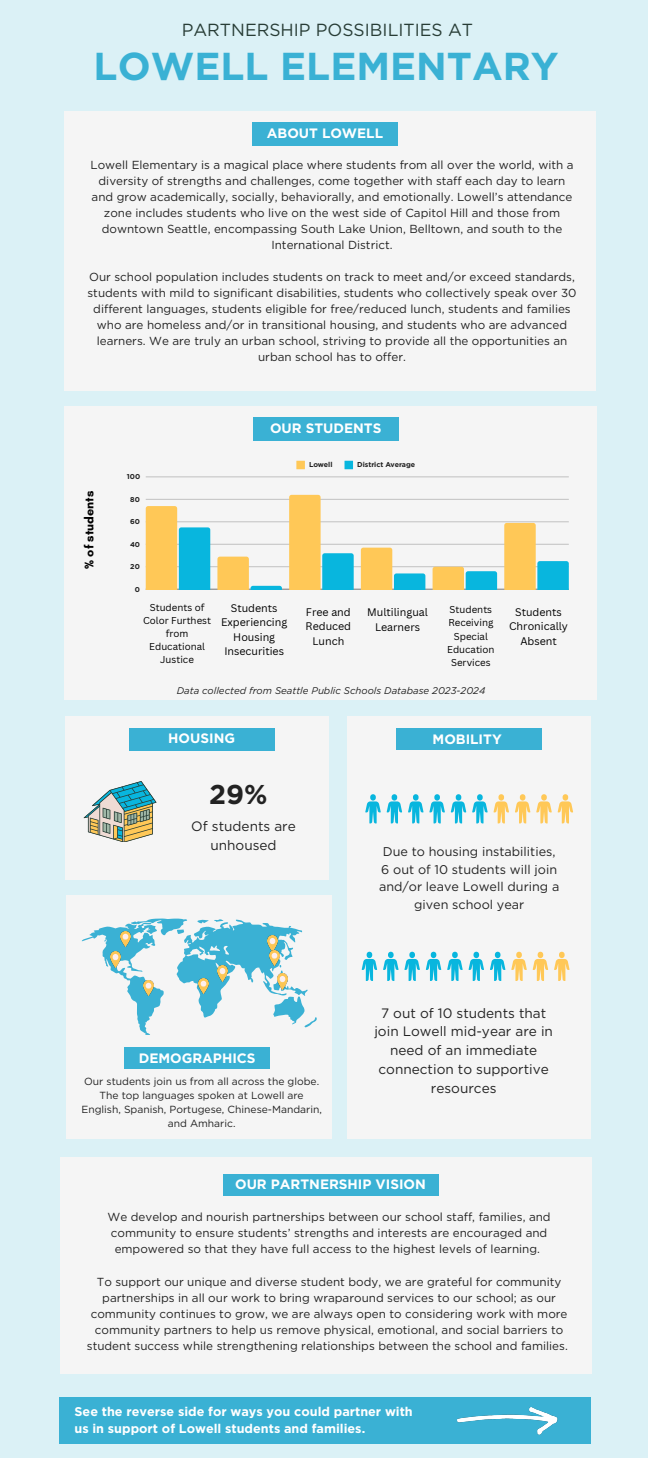
<style>
.page{position:relative;width:648px;height:1458px;background:#dbf1f6}
.page>*{position:absolute;margin:0;border:0;box-sizing:border-box;transform-origin:0 0}
.t1{font:700 38.93px "Gotham";color:#3ab1d4}
.t2{font:700 27.22px "Gotham";color:#222}
.t3{font:17.55px "Gotham";color:#283d36}
.t4{font:13.5px/18.9px "Gotham";color:#222;text-align:center}
.t5{font:700 13.5px "Gotham";color:#fff}
.t6{font:12.6px/17.6px "Gotham";color:#222;text-align:center}
.t7{font:700 12.6px/17.6px "Gotham";color:#fff}
.t8{font:700 12.6px "Glacial Indifference";color:#000}
.t9{font:11.7px/16px "Gotham";color:#222;text-align:center}
.t10{font:10.58px/14.6px "Canva Sans";color:#000;text-align:center}
.t11{font:10.35px/14.2px "Gotham";color:#222;text-align:center}
.t12{font:9.67px/13px "Canva Sans";color:#000;text-align:center}
.t13{font:italic 9.67px "Gotham";color:#222}
.t14{font:700 7.2px "Gotham";color:#222}
</style>
<div class="page">
<div style="left:64px;top:111px;width:532px;height:280px;background:#f5f5f5"></div>
<div style="left:61px;top:1157px;width:531px;height:217px;background:#f5f5f5"></div>
<div style="left:65px;top:716px;width:264px;height:163px;background:#f5f5f5"></div>
<div style="left:348px;top:716px;width:243px;height:423px;background:#f5f5f5"></div>
<div style="left:252px;top:122px;width:146px;height:24px;background:#3ab1d4"></div>
<div style="left:397px;top:729px;width:145px;height:21px;background:#3ab1d4"></div>
<svg style="left:84px;top:781px;width:72px;height:61px"></svg>
<svg style="left:365px;top:794px;width:123px;height:29px"></svg>
<svg style="left:494px;top:794px;width:79px;height:29px"></svg>
<div style="left:66px;top:895px;width:265px;height:244px;background:#f5f5f5"></div>
<div style="left:125px;top:1047px;width:145px;height:22px;background:#3ab1d4"></div>
<svg style="left:82px;top:919px;width:234px;height:116px"></svg>
<img style="left:143px;top:980px;width:11px;height:15px">
<img style="left:121px;top:931px;width:10px;height:15px">
<img style="left:278px;top:974px;width:10px;height:15px">
<img style="left:267px;top:936px;width:10px;height:15px">
<img style="left:218px;top:966px;width:10px;height:15px">
<svg style="left:362px;top:952px;width:138px;height:29px"></svg>
<svg style="left:511px;top:952px;width:59px;height:29px"></svg>
<div style="left:59px;top:1398px;width:532px;height:46px;background:#3ab1d4"></div>
<img style="left:458px;top:1407px;width:99px;height:27px">
<div style="left:64px;top:407px;width:532px;height:293px;background:#f5f5f5"></div>
<div style="left:253px;top:417px;width:145px;height:24px;background:#3ab1d4"></div>
<div style="left:296px;top:461px;width:9px;height:8px;background:#ffc857"></div>
<div style="left:345px;top:461px;width:8px;height:8px;background:#08b6de"></div>
<hr style="left:146px;top:589px;width:423px;height:1px;background:#222;opacity:.6">
<hr style="left:146px;top:566px;width:423px;height:1px;background:#222;opacity:.25">
<hr style="left:146px;top:544px;width:423px;height:1px;background:#ccc">
<hr style="left:146px;top:521px;width:423px;height:1px;background:#d0d0d0">
<hr style="left:146px;top:499px;width:423px;height:1px;background:#c9c9c9">
<hr style="left:146px;top:476px;width:423px;height:1px;background:#d3d3d3">
<svg style="left:146px;top:506px;width:64px;height:83px;background:#a3c79f"></svg>
<svg style="left:217px;top:557px;width:65px;height:32px"></svg>
<svg style="left:289px;top:495px;width:65px;height:94px"></svg>
<svg style="left:361px;top:548px;width:64px;height:41px"></svg>
<svg style="left:433px;top:567px;width:64px;height:22px"></svg>
<svg style="left:504px;top:523px;width:65px;height:66px"></svg>
<div style="left:129px;top:728px;width:145px;height:22px;background:#3ab1d4"></div>
<div style="left:223px;top:1174px;width:215px;height:22px;background:#3ab1d4"></div>
<img style="left:111px;top:952px;width:10px;height:15px">
<img style="left:198px;top:978px;width:10px;height:15px">
<img style="left:270px;top:950px;width:10px;height:16px">
<p class="t3" style="left:182px;top:19px;width:293px">PARTNERSHIP POSSIBILITIES AT</p>
<p class="t1" style="left:94px;top:42px;width:467px">LOWELL ELEMENTARY</p>
<h3 class="t5" style="left:267px;top:125px;width:118px">ABOUT LOWELL</h3>
<p class="t9" style="left:91px;top:156px;width:485px">Lowell Elementary is a magical place where students from all over the world, with a diversity of strengths and challenges, come together with staff each day to learn and grow academically, socially, behaviorally, and emotionally. Lowell’s attendance zone includes students who live on the west side of Capitol Hill and those from downtown Seattle, encompassing South Lake Union, Belltown, and south to the International District.</p>
<p class="t9" style="left:88px;top:269px;width:491px">Our school population includes students on track to meet and/or exceed standards, students with mild to significant disabilities, students who collectively speak over 30 different languages, students eligible for free/reduced lunch, students and families who are homeless and/or in transitional housing, and students who are advanced learners. We are truly an urban school, striving to provide all the opportunities an urban school has to offer.</p>
<p class="t5" style="left:270px;top:420px;width:113px">OUR STUDENTS</p>
<p class="t8" style="left:81px;top:569px;width:79px;rotate:-90deg">% of students</p>
<p class="t14" style="left:127px;top:472px;width:15px">100</p>
<p class="t14" style="left:130px;top:495px;width:11px">80</p>
<p class="t14" style="left:130px;top:517px;width:11px">60</p>
<p class="t14" style="left:130px;top:540px;width:12px">40</p>
<p class="t14" style="left:130px;top:562px;width:11px">20</p>
<p class="t14" style="left:135px;top:585px;width:7px">0</p>
<p class="t14" style="left:309px;top:460px;width:25px">Lowell</p>
<p class="t14" style="left:357px;top:460px;width:59px">District Average</p>
<h4 class="t12" style="left:143px;top:600px;width:69px">Students of<br>Color Furthest from<br>Educational<br>Justice</h4>
<h6 class="t10" style="left:221px;top:600px;width:68px">Students<br>Experiencing<br>Housing<br>Insecurities</h6>
<h6 class="t10" style="left:306px;top:604px;width:47px">Free and<br>Reduced<br>Lunch</h6>
<h4 class="t10" style="left:367px;top:605px;width:62px">Multilingual<br>Learners</h4>
<p class="t12" style="left:447px;top:603px;width:49px">Students<br>Receiving<br>Special<br>Education<br>Services</p>
<p class="t10" style="left:509px;top:604px;width:60px">Students<br>Chronically<br>Absent</p>
<p class="t13" style="left:177px;top:684px;width:310px">Data collected from Seattle Public Schools Database 2023-2024</p>
<p class="t5" style="left:168px;top:730px;width:68px">HOUSING</p>
<p class="t2" style="left:209px;top:778px;width:60px">29%</p>
<h6 class="t4" style="left:191px;top:817px;width:106px">Of students are unhoused</h6>
<h1 class="t5" style="left:433px;top:731px;width:71px">MOBILITY</h1>
<h2 class="t6" style="left:379px;top:843px;width:182px">Due to housing instabilities,<br>6 out of 10 students will join and/or leave Lowell during a given school year</h2>
<h4 class="t5" style="left:139px;top:1050px;width:118px">DEMOGRAPHICS</h4>
<p class="t11" style="left:81px;top:1074px;width:242px">Our students join us from all across the globe.<br>The top languages spoken at Lowell are English, Spanish, Portugese, Chinese-Mandarin, and Amharic.</p>
<p class="t4" style="left:374px;top:1003px;width:180px">7 out of 10 students that join Lowell mid-year are in need of an immediate connection to supportive resources</p>
<p class="t5" style="left:235px;top:1177px;width:192px">OUR PARTNERSHIP VISION</p>
<h4 class="t9" style="left:108px;top:1209px;width:445px">We develop and nourish partnerships between our school staff, families, and community to ensure students’ strengths and interests are encouraged and empowered so that they have full access to the highest levels of learning.</h4>
<p class="t9" style="left:87px;top:1273px;width:483px">To support our unique and diverse student body, we are grateful for community partnerships in all our work to bring wraparound services to our school; as our community continues to grow, we are always open to considering work with more community partners to help us remove physical, emotional, and social barriers to student success while strengthening relationships between the school and families.</p>
<p class="t7" style="left:75px;top:1403px;width:340px">See the reverse side for ways you could partner with us in support of Lowell students and families.</p>
</div>
